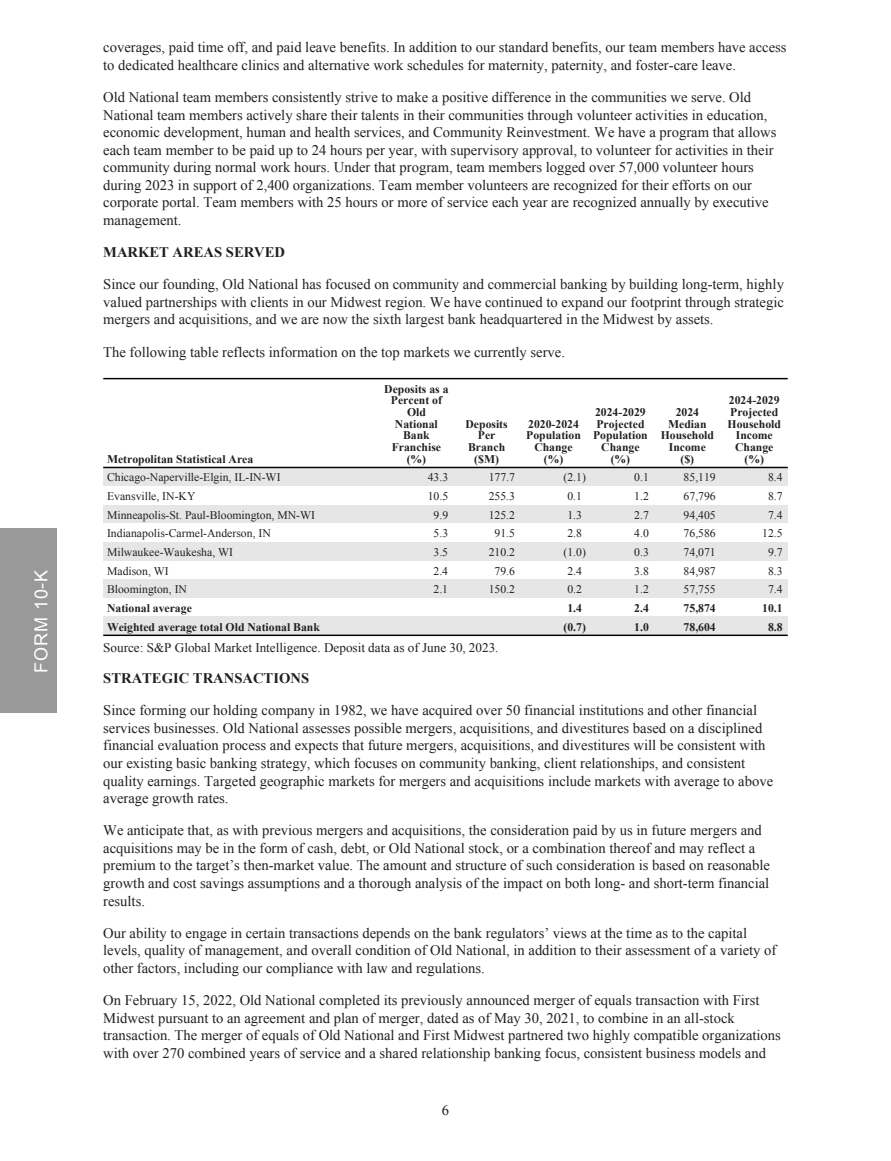
<style>
.page{position:relative;width:891px;height:1161px;background:#fff}
.page>*{position:absolute;margin:0;border:0;box-sizing:border-box;transform-origin:0 0}
.t1{font:18px "Wlpkvr Arial";letter-spacing:.05em;color:#fff}
.t2{font:14.7px/17.5px "Lldktx Times New Roman";color:#231f20}
.t3{font:700 14.7px "Fbkstm Times New Roman";color:#231f20}
.t4{font:13.2px "Lldktx Times New Roman";color:#231f20}
.t5{font:11.7px "Lldktx Times New Roman";color:#231f20}
.t6{font:700 11.7px/11.7px "Fbkstm Times New Roman";color:#231f20;text-align:center}
</style>
<div class="page">
<div style="left:0;top:528px;width:57px;height:185px;background:#999"></div>
<div style="left:103px;top:467px;width:685px;height:19px;background:#e6e6e6"></div>
<div style="left:103px;top:505px;width:685px;height:18px;background:#e6e6e6"></div>
<div style="left:103px;top:542px;width:685px;height:19px;background:#e6e6e6"></div>
<div style="left:103px;top:579px;width:685px;height:19px;background:#e6e6e6"></div>
<div style="left:103px;top:617px;width:685px;height:18px;background:#e6e6e6"></div>
<hr style="left:103px;top:378px;width:685px;height:1px;background:#000">
<hr style="left:103px;top:467px;width:685px;height:1px;background:#000">
<hr style="left:103px;top:635px;width:685px;height:1px;background:#000">
<p class="t1" style="left:29px;top:673px;width:105px;rotate:-90deg">FORM 10-K</p>
<p class="t2" style="left:103px;top:38px;width:685px">coverages, paid time off, and paid leave benefits. In addition to our standard benefits, our team members have access to dedicated healthcare clinics and alternative work schedules for maternity, paternity, and foster-care leave.</p>
<p class="t2" style="left:103px;top:88px;width:675px">Old National team members consistently strive to make a positive difference in the communities we serve. Old National team members actively share their talents in their communities through volunteer activities in education, economic development, human and health services, and Community Reinvestment. We have a program that allows each team member to be paid up to 24 hours per year, with supervisory approval, to volunteer for activities in their community during normal work hours. Under that program, team members logged over 57,000 volunteer hours during 2023 in support of 2,400 organizations. Team member volunteers are recognized for their efforts on our corporate portal. Team members with 25 hours or more of service each year are recognized annually by executive management.</p>
<p class="t3" style="left:103px;top:242px;width:183px">MARKET AREAS SERVED</p>
<p class="t2" style="left:103px;top:275px;width:682px;text-align:justify">Since our founding, Old National has focused on community and commercial banking by building long-term, highly valued partnerships with clients in our Midwest region. We have continued to expand our footprint through strategic mergers and acquisitions, and we are now the sixth largest bank headquartered in the Midwest by assets.</p>
<p class="t2" style="left:103px;top:343px;width:463px">The following table reflects information on the top markets we currently serve.</p>
<p class="t6" style="left:107px;top:453px;width:148px">Metropolitan Statistical Area</p>
<p class="t6" style="left:384px;top:383px;width:66px">Deposits as a<br>Percent of<br>Old<br>National<br>Bank<br>Franchise (%)</p>
<p class="t6" style="left:466px;top:418px;width:44px">Deposits<br>Per<br>Branch ($M)</p>
<p class="t6" style="left:526px;top:418px;width:56px">2020-2024<br>Population<br>Change (%)</p>
<p class="t6" style="left:593px;top:406px;width:56px">2024-2029<br>Projected<br>Population<br>Change (%)</p>
<p class="t6" style="left:661px;top:406px;width:55px">2024<br>Median<br>Household<br>Income ($)</p>
<p class="t6" style="left:728px;top:394px;width:55px">2024-2029<br>Projected<br>Household<br>Income<br>Change (%)</p>
<p class="t5" style="left:107px;top:470px;width:175px">Chicago-Naperville-Elgin, IL-IN-WI</p>
<p class="t5" style="left:428px;top:470px;width:22px">43.3</p>
<p class="t5" style="left:489px;top:470px;width:28px">177.7</p>
<p class="t5" style="left:564px;top:470px;width:24px">(2.1)</p>
<p class="t5" style="left:634px;top:470px;width:16px">0.1</p>
<p class="t5" style="left:684px;top:470px;width:34px">85,119</p>
<p class="t5" style="left:768px;top:470px;width:16px">8.4</p>
<p class="t5" style="left:107px;top:488px;width:90px">Evansville, IN-KY</p>
<p class="t5" style="left:428px;top:488px;width:22px">10.5</p>
<p class="t5" style="left:489px;top:488px;width:28px">255.3</p>
<p class="t5" style="left:567px;top:488px;width:16px">0.1</p>
<p class="t5" style="left:634px;top:488px;width:16px">1.2</p>
<p class="t5" style="left:684px;top:488px;width:34px">67,796</p>
<p class="t5" style="left:768px;top:488px;width:16px">8.7</p>
<p class="t5" style="left:107px;top:507px;width:210px">Minneapolis-St. Paul-Bloomington, MN-WI</p>
<p class="t5" style="left:434px;top:507px;width:16px">9.9</p>
<p class="t5" style="left:489px;top:507px;width:28px">125.2</p>
<p class="t5" style="left:567px;top:507px;width:16px">1.3</p>
<p class="t5" style="left:634px;top:507px;width:16px">2.7</p>
<p class="t5" style="left:684px;top:507px;width:34px">94,405</p>
<p class="t5" style="left:768px;top:507px;width:16px">7.4</p>
<p class="t5" style="left:107px;top:526px;width:165px">Indianapolis-Carmel-Anderson, IN</p>
<p class="t5" style="left:434px;top:526px;width:16px">5.3</p>
<p class="t5" style="left:495px;top:526px;width:22px">91.5</p>
<p class="t5" style="left:567px;top:526px;width:16px">2.8</p>
<p class="t5" style="left:634px;top:526px;width:16px">4.0</p>
<p class="t5" style="left:684px;top:526px;width:34px">76,586</p>
<p class="t5" style="left:762px;top:526px;width:22px">12.5</p>
<p class="t5" style="left:107px;top:544px;width:128px">Milwaukee-Waukesha, WI</p>
<p class="t5" style="left:434px;top:544px;width:16px">3.5</p>
<p class="t5" style="left:489px;top:544px;width:28px">210.2</p>
<p class="t5" style="left:563px;top:544px;width:24px">(1.0)</p>
<p class="t5" style="left:634px;top:544px;width:16px">0.3</p>
<p class="t5" style="left:684px;top:544px;width:34px">74,071</p>
<p class="t5" style="left:768px;top:544px;width:16px">9.7</p>
<p class="t5" style="left:107px;top:563px;width:63px">Madison, WI</p>
<p class="t5" style="left:434px;top:563px;width:16px">2.4</p>
<p class="t5" style="left:495px;top:563px;width:22px">79.6</p>
<p class="t5" style="left:567px;top:563px;width:16px">2.4</p>
<p class="t5" style="left:634px;top:563px;width:16px">3.8</p>
<p class="t5" style="left:684px;top:563px;width:34px">84,987</p>
<p class="t5" style="left:768px;top:563px;width:16px">8.3</p>
<p class="t5" style="left:107px;top:582px;width:81px">Bloomington, IN</p>
<p class="t5" style="left:434px;top:582px;width:16px">2.1</p>
<p class="t5" style="left:489px;top:582px;width:28px">150.2</p>
<p class="t5" style="left:567px;top:582px;width:16px">0.2</p>
<p class="t5" style="left:634px;top:582px;width:16px">1.2</p>
<p class="t5" style="left:684px;top:582px;width:34px">57,755</p>
<p class="t5" style="left:768px;top:582px;width:16px">7.4</p>
<p class="t6" style="left:107px;top:602px;width:86px">National average</p>
<p class="t6" style="left:567px;top:602px;width:16px">1.4</p>
<p class="t6" style="left:634px;top:602px;width:16px">2.4</p>
<p class="t6" style="left:684px;top:602px;width:34px">75,874</p>
<p class="t6" style="left:762px;top:602px;width:22px">10.1</p>
<p class="t6" style="left:107px;top:621px;width:214px">Weighted average total Old National Bank</p>
<p class="t6" style="left:563px;top:621px;width:24px">(0.7)</p>
<p class="t6" style="left:634px;top:621px;width:16px">1.0</p>
<p class="t6" style="left:684px;top:621px;width:34px">78,604</p>
<p class="t6" style="left:768px;top:621px;width:16px">8.8</p>
<p class="t4" style="left:103px;top:638px;width:397px">Source: S&amp;P Global Market Intelligence. Deposit data as of June 30, 2023.</p>
<p class="t3" style="left:103px;top:668px;width:207px">STRATEGIC TRANSACTIONS</p>
<p class="t2" style="left:103px;top:701px;width:671px">Since forming our holding company in 1982, we have acquired over 50 financial institutions and other financial services businesses. Old National assesses possible mergers, acquisitions, and divestitures based on a disciplined financial evaluation process and expects that future mergers, acquisitions, and divestitures will be consistent with our existing basic banking strategy, which focuses on community banking, client relationships, and consistent quality earnings. Targeted geographic markets for mergers and acquisitions include markets with average to above average growth rates.</p>
<p class="t2" style="left:103px;top:821px;width:668px">We anticipate that, as with previous mergers and acquisitions, the consideration paid by us in future mergers and acquisitions may be in the form of cash, debt, or Old National stock, or a combination thereof and may reflect a premium to the target’s then-market value. The amount and structure of such consideration is based on reasonable growth and cost savings assumptions and a thorough analysis of the impact on both long- and short-term financial results.</p>
<p class="t2" style="left:103px;top:924px;width:675px">Our ability to engage in certain transactions depends on the bank regulators’ views at the time as to the capital levels, quality of management, and overall condition of Old National, in addition to their assessment of a variety of other factors, including our compliance with law and regulations.</p>
<p class="t2" style="left:103px;top:991px;width:679px">On February 15, 2022, Old National completed its previously announced merger of equals transaction with First Midwest pursuant to an agreement and plan of merger, dated as of May 30, 2021, to combine in an all-stock transaction. The merger of equals of Old National and First Midwest partnered two highly compatible organizations with over 270 combined years of service and a shared relationship banking focus, consistent business models and</p>
<p class="t2" style="left:442px;top:1101px;width:9px">6</p>
</div>
